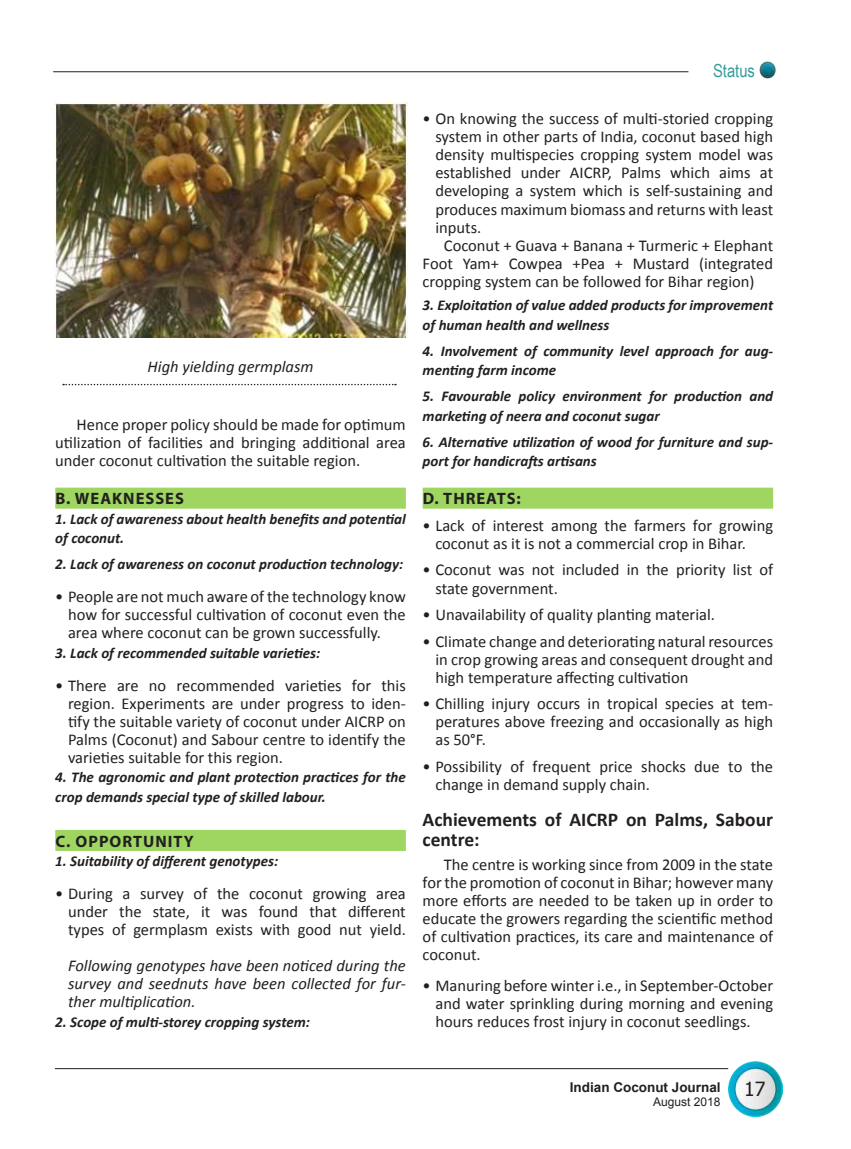
<style>
.page{position:relative;width:851px;height:1149px;background:#fff}
.page>*{position:absolute;margin:0;border:0;box-sizing:border-box;transform-origin:0 0}
.t1{font:700 19.5px/19.5px "Calibri";color:#231f20}
.t2{font:19.5px "Tahoma";color:#231f20}
.t3{font:18px "Arial Narrow";color:#329d9c}
.t4{font:16.5px/18px "Calibri";color:#231f20;text-align:justify}
.t5{font:italic 16.5px/18px "Calibri";color:#231f20;text-align:justify}
.t6{font:700 16.5px "Myriad Pro";letter-spacing:.06em;color:#231f20}
.t7{font:italic 700 15px/19.5px "Calibri";color:#231f20}
.t8{font:700 13.5px "Arial";color:#231f20}
.t9{font:12px "Arial";color:#231f20}
</style>
<div class="page">
<img style="left:728px;top:1061px;width:54px;height:54px">
<hr style="left:55px;top:1067px;width:673px;height:1px;background:#231f20">
<hr style="left:53px;top:71px;width:635px;height:1px;background:#231f20">
<img style="left:759px;top:61px;width:17px;height:18px">
<div style="left:55px;top:487px;width:351px;height:21px;background:#9ed661"></div>
<div style="left:55px;top:829px;width:351px;height:21px;background:#9ed661"></div>
<div style="left:422px;top:487px;width:351px;height:21px;background:#9ed661"></div>
<img style="left:54px;top:102px;width:353px;height:235px">
<svg style="left:63px;top:384px;width:333px;height:1px"></svg>
<p class="t5" style="left:148px;top:357px;width:167px">High yielding germplasm</p>
<p class="t4" style="left:55px;top:415px;width:352px;text-indent:21px">Hence proper policy should be made for optimum utilization of facilities and bringing additional area under coconut cultivation the suitable region.</p>
<p class="t6" style="left:55px;top:488px;width:130px">B. WEAKNESSES</p>
<p class="t7" style="left:55px;top:508px;width:352px">1. Lack of awareness about health benefits and potential of coconut.</p>
<p class="t7" style="left:55px;top:554px;width:349px">2. Lack of awareness on coconut production technology:</p>
<p class="t4" style="left:68px;top:587px;width:339px;text-indent:-13px">• People are not much aware of the technology know how for successful cultivation of coconut even the area where coconut can be grown successfully.</p>
<p class="t7" style="left:55px;top:642px;width:266px">3. Lack of recommended suitable varieties:</p>
<p class="t4" style="left:68px;top:675px;width:339px;text-indent:-13px">• There are no recommended varieties for this region. Experiments are under progress to iden&shy;tify the suitable variety of coconut under AICRP on Palms (Coconut) and Sabour centre to identify the varieties suitable for this region.</p>
<p class="t7" style="left:55px;top:766px;width:352px">4. The agronomic and plant protection practices for the crop demands special type of skilled labour.</p>
<p class="t6" style="left:55px;top:830px;width:140px">C. OPPORTUNITY</p>
<p class="t7" style="left:55px;top:850px;width:224px">1. Suitability of different genotypes:</p>
<p class="t4" style="left:68px;top:883px;width:339px;text-indent:-13px">• During a survey of the coconut growing area under the state, it was found that different types of germplasm exists with good nut yield.</p>
<p class="t5" style="left:68px;top:955px;width:339px">Following genotypes have been noticed during the survey and seednuts have been collected for fur&shy;ther multiplication.</p>
<p class="t7" style="left:55px;top:1011px;width:256px">2. Scope of multi-storey cropping system:</p>
<p class="t3" style="left:713px;top:57px;width:43px">Status</p>
<p class="t4" style="left:422px;top:109px;width:352px">• On knowing the success of multi-storied cropping</p>
<p class="t4" style="left:435px;top:127px;width:339px">system in other parts of India, coconut based high</p>
<p class="t4" style="left:435px;top:145px;width:339px">density multispecies cropping system model was</p>
<p class="t4" style="left:435px;top:163px;width:339px">established under AICRP, Palms which aims at</p>
<p class="t4" style="left:435px;top:181px;width:339px">developing a system which is self-sustaining and</p>
<p class="t4" style="left:435px;top:199px;width:339px">produces maximum biomass and returns with least</p>
<p class="t4" style="left:435px;top:217px;width:47px">inputs.</p>
<p class="t4" style="left:444px;top:235px;width:331px">Coconut + Guava + Banana + Turmeric + Elephant</p>
<p class="t4" style="left:422px;top:253px;width:352px">Foot Yam+ Cowpea +Pea + Mustard (integrated</p>
<p class="t4" style="left:422px;top:271px;width:333px">cropping system can be followed for Bihar region)</p>
<p class="t7" style="left:422px;top:295px;width:352px">3. Exploitation of value added products for improvement of human health and wellness</p>
<p class="t7" style="left:422px;top:340px;width:352px">4. Involvement of community level approach for aug&shy;menting farm income</p>
<p class="t7" style="left:422px;top:386px;width:352px">5. Favourable policy environment for production and marketing of neera and coconut sugar</p>
<p class="t7" style="left:422px;top:431px;width:352px">6. Alternative utilization of wood for furniture and sup&shy;port for handicrafts artisans</p>
<p class="t6" style="left:423px;top:488px;width:99px">D. THREATS:</p>
<p class="t4" style="left:435px;top:516px;width:339px;text-indent:-13px">• Lack of interest among the farmers for growing coconut as it is not a commercial crop in Bihar.</p>
<p class="t4" style="left:435px;top:560px;width:339px;text-indent:-13px">• Coconut was not included in the priority list of state government.</p>
<p class="t4" style="left:422px;top:605px;width:294px">• Unavailability of quality planting material.</p>
<p class="t4" style="left:435px;top:631px;width:339px;text-indent:-13px">• Climate change and deteriorating natural resources in crop growing areas and consequent drought and high temperature affecting cultivation</p>
<p class="t4" style="left:435px;top:694px;width:339px;text-indent:-13px">• Chilling injury occurs in tropical species at tem&shy;peratures above freezing and occasionally as high as 50°F.</p>
<p class="t4" style="left:435px;top:756px;width:339px;text-indent:-13px">• Possibility of frequent price shocks due to the change in demand supply chain.</p>
<p class="t1" style="left:422px;top:809px;width:352px">Achievements of AICRP on Palms, Sabour centre:</p>
<p class="t4" style="left:422px;top:854px;width:352px;text-indent:21px">The centre is working since from 2009 in the state for the promotion of coconut in Bihar; however many more efforts are needed to be taken up in order to educate the growers regarding the scientific method of cultivation practices, its care and maintenance of coconut.</p>
<p class="t4" style="left:435px;top:975px;width:339px;text-indent:-13px">• Manuring before winter i.e., in September-October and water sprinkling during morning and evening hours reduces frost injury in coconut seedlings.</p>
<p class="t8" style="left:569px;top:1078px;width:152px">Indian Coconut Journal</p>
<p class="t9" style="left:653px;top:1093px;width:69px">August 2018</p>
<p class="t2" style="left:744px;top:1075px;width:23px">17</p>
</div>
